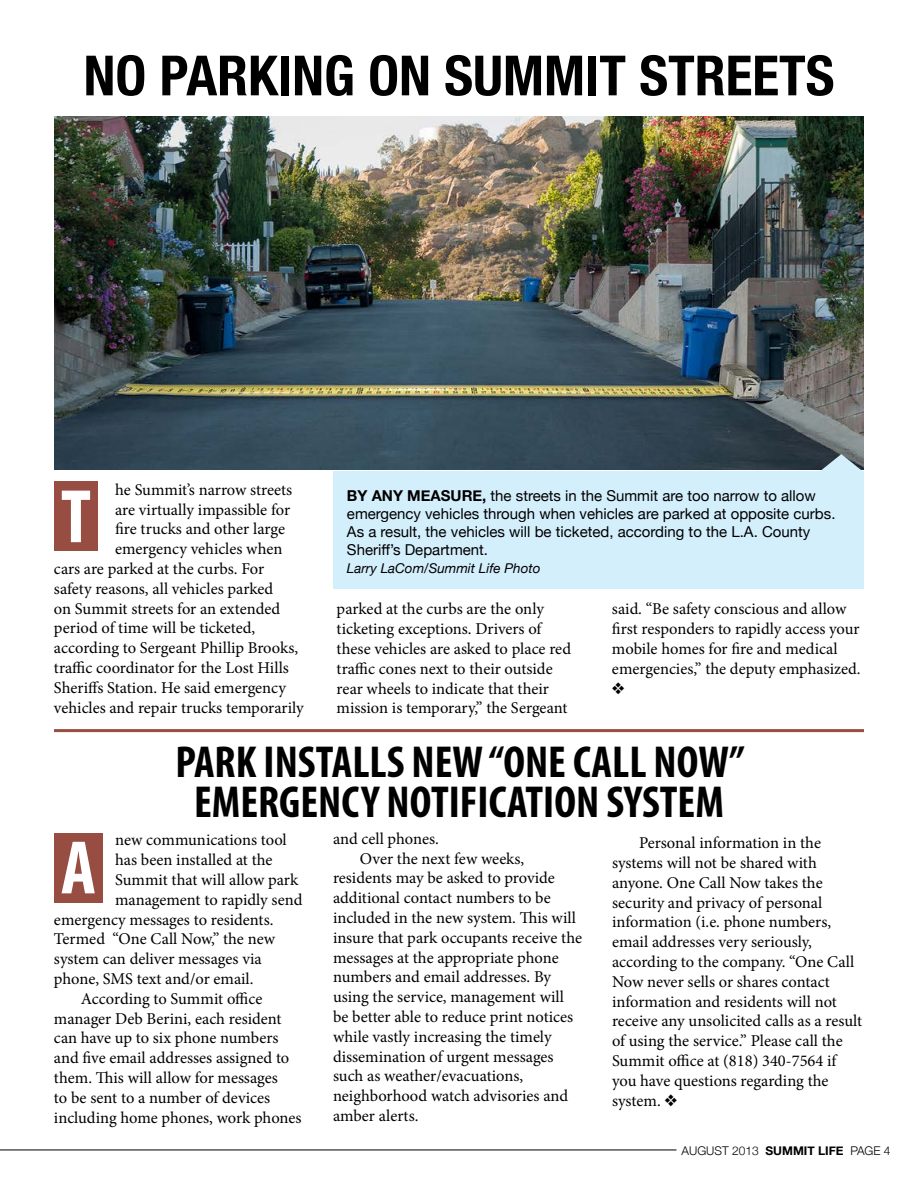
<style>
.page{position:relative;width:918px;height:1188px;background:#fff}
.page>*{position:absolute;margin:0;border:0;box-sizing:border-box;transform-origin:0 0}
.t1{font:700 condensed 76.5px "Myriad Pro";color:#fff}
.t2{font:700 condensed 55.5px "Helvetica Neue";color:#000}
.t3{font:700 condensed 45px/40.5px "Myriad Pro";color:#000;text-align:center}
.t4{font:16.5px/19.8px "Minion Pro";color:#000}
.t5{font:15px/18px "Helvetica Neue";color:#000}
.t6{font:italic 13.5px "Helvetica Neue";color:#000}
.t7{font:300 12px "Helvetica Neue";color:#000}
.s1{font-weight:700}
</style>
<div class="page">
<div style="left:333px;top:471px;width:531px;height:117px;background:#d4effc"></div>
<hr style="left:0;top:1150px;width:676px;height:1px;background:#000">
<img style="left:54px;top:117px;width:810px;height:352px">
<svg style="left:819px;top:454px;width:45px;height:17px"></svg>
<div style="left:54px;top:833px;width:49px;height:69px;background:#974d42"></div>
<hr style="left:54px;top:729px;width:810px;height:3px;background:#974d42">
<div style="left:54px;top:482px;width:44px;height:69px;background:#974d42"></div>
<h2 class="t2" style="left:84px;top:30px;width:752px">NO PARKING ON SUMMIT STREETS</h2>
<p class="t4" style="left:115px;top:480px;width:179px">he Summit’s narrow streets</p>
<p class="t4" style="left:115px;top:499px;width:176px">are virtually impassible for</p>
<p class="t4" style="left:115px;top:519px;width:171px">fire trucks and other large</p>
<p class="t4" style="left:115px;top:539px;width:169px">emergency vehicles when</p>
<p class="t4" style="left:54px;top:559px;width:212px">cars are parked at the curbs. For</p>
<p class="t4" style="left:54px;top:579px;width:221px">safety reasons, all vehicles parked</p>
<p class="t4" style="left:54px;top:598px;width:228px">on Summit streets for an extended</p>
<p class="t4" style="left:54px;top:618px;width:203px">period of time will be ticketed,</p>
<p class="t4" style="left:54px;top:638px;width:246px">according to Sergeant Phillip Brooks,</p>
<p class="t4" style="left:54px;top:658px;width:236px">traffic coordinator for the Lost Hills</p>
<p class="t4" style="left:54px;top:678px;width:234px">Sheriffs Station. He said emergency</p>
<p class="t4" style="left:54px;top:697px;width:251px">vehicles and repair trucks temporarily</p>
<h1 class="t1" style="left:61px;top:469px;width:32px">T</h1>
<p class="t5" style="left:347px;top:486px;width:490px"><span class="s1">BY ANY MEASURE,</span> the streets in the Summit are too narrow to allow emergency vehicles through when vehicles are parked at opposite curbs.<br>As a result, the vehicles will be ticketed, according to the L.A. County Sheriff’s Department.</p>
<p class="t6" style="left:347px;top:557px;width:195px">Larry LaCom/Summit Life Photo</p>
<p class="t4" style="left:337px;top:599px;width:236px">parked at the curbs are the only ticketing exceptions. Drivers of these vehicles are asked to place red traffic cones next to their outside rear wheels to indicate that their mission is temporary,” the Sergeant</p>
<p class="t4" style="left:612px;top:599px;width:250px">said. “Be safety conscious and allow first responders to rapidly access your mobile homes for fire and medical emergencies,” the deputy emphasized.</p>
<h3 class="t3" style="left:175px;top:741px;width:571px">PARK INSTALLS NEW “ONE CALL NOW”<br>EMERGENCY NOTIFICATION SYSTEM</h3>
<p class="t4" style="left:115px;top:830px;width:173px">new communications tool</p>
<p class="t4" style="left:115px;top:850px;width:159px">has been installed at the</p>
<p class="t4" style="left:115px;top:870px;width:185px">Summit that will allow park</p>
<p class="t4" style="left:115px;top:890px;width:189px">management to rapidly send</p>
<p class="t4" style="left:54px;top:910px;width:221px">emergency messages to residents.</p>
<p class="t4" style="left:54px;top:929px;width:223px">Termed “One Call Now,” the new</p>
<p class="t4" style="left:54px;top:949px;width:209px">system can deliver messages via</p>
<p class="t4" style="left:54px;top:969px;width:201px">phone, SMS text and/or email.</p>
<p class="t4" style="left:81px;top:989px;width:183px">According to Summit office</p>
<p class="t4" style="left:54px;top:1009px;width:229px">manager Deb Berini, each resident</p>
<p class="t4" style="left:54px;top:1028px;width:226px">can have up to six phone numbers</p>
<p class="t4" style="left:54px;top:1048px;width:237px">and five email addresses assigned to</p>
<p class="t4" style="left:54px;top:1068px;width:225px">them. This will allow for messages</p>
<p class="t4" style="left:54px;top:1088px;width:218px">to be sent to a number of devices</p>
<p class="t4" style="left:54px;top:1108px;width:249px">including home phones, work phones</p>
<p class="t4" style="left:333px;top:829px;width:107px">and cell phones.</p>
<p class="t4" style="left:360px;top:849px;width:166px">Over the next few weeks,</p>
<p class="t4" style="left:333px;top:868px;width:223px">residents may be asked to provide</p>
<p class="t4" style="left:333px;top:888px;width:219px">additional contact numbers to be</p>
<p class="t4" style="left:333px;top:908px;width:244px">included in the new system. This will</p>
<p class="t4" style="left:333px;top:928px;width:251px">insure that park occupants receive the</p>
<p class="t4" style="left:333px;top:948px;width:227px">messages at the appropriate phone</p>
<p class="t4" style="left:333px;top:967px;width:220px">numbers and email addresses. By</p>
<p class="t4" style="left:333px;top:987px;width:233px">using the service, management will</p>
<p class="t4" style="left:333px;top:1007px;width:242px">be better able to reduce print notices</p>
<p class="t4" style="left:333px;top:1027px;width:220px">while vastly increasing the timely</p>
<p class="t4" style="left:333px;top:1047px;width:222px">dissemination of urgent messages</p>
<p class="t4" style="left:333px;top:1066px;width:192px">such as weather/evacuations,</p>
<p class="t4" style="left:333px;top:1086px;width:237px">neighborhood watch advisories and</p>
<p class="t4" style="left:333px;top:1106px;width:87px">amber alerts.</p>
<p class="t4" style="left:612px;top:833px;width:252px;text-indent:27px">Personal information in the systems will not be shared with anyone. One Call Now takes the security and privacy of personal information (i.e. phone numbers, email addresses very seriously, according to the company. “One Call<br>Now never sells or shares contact information and residents will not receive any unsolicited calls as a result of using the service.” Please call the<br>Summit office at (818) 340-7564 if you have questions regarding the system. ❖</p>
<h1 class="t1" style="left:61px;top:820px;width:37px">A</h1>
<p class="t7" style="left:682px;top:1141px;width:210px">AUGUST 2013 <span class="s1">SUMMIT LIFE</span> PAGE 4</p>
</div>
